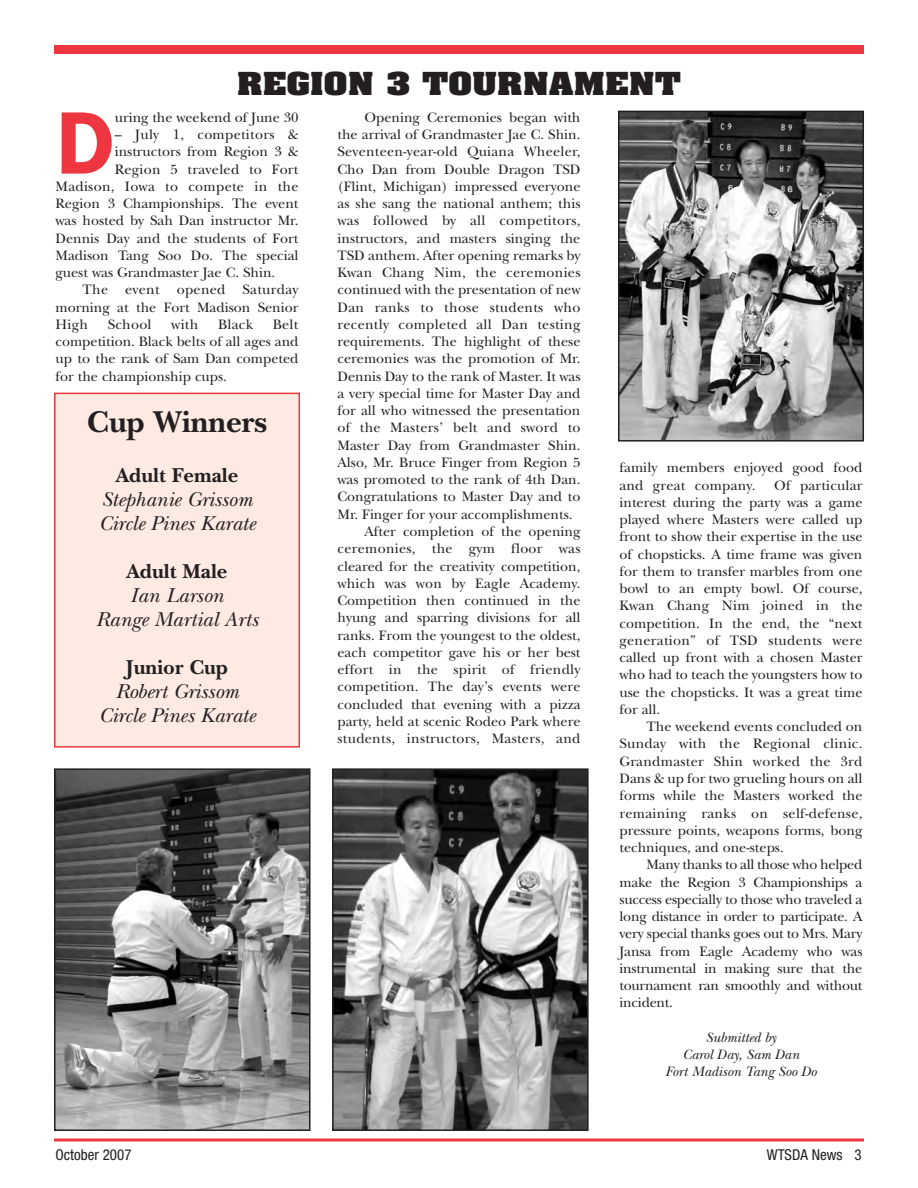
<style>
.page{position:relative;width:918px;height:1188px;background:#fff}
.page>*{position:absolute;margin:0;border:0;box-sizing:border-box;transform-origin:0 0}
.t1{font:600 91.65px "Franklin Gothic Itc T";color:#ee3640}
.t2{font:700 31.5px "New Baskerville";color:#231f20}
.t3{font:700 27px "Aachen";color:#231f20;scale:1.25 1}
.t4{font:italic 21px/24px "New Baskerville";color:#231f20;text-align:center}
.t5{font:700 21px "New Baskerville";color:#231f20}
.t6{font:condensed 15px "Helvetica Neue";color:#231f20}
.t7{font:14.25px/17.2px "New Baskerville";color:#231f20;text-align:justify}
.t8{font:14.25px "New Baskerville";letter-spacing:.02em;color:#231f20}
.t9{font:italic 14.25px/17.2px "New Baskerville";color:#231f20;text-align:center}
</style>
<div class="page">
<div style="left:56px;top:394px;width:243px;height:352px;background:#fdeae3"></div>
<div style="left:54px;top:393px;width:246px;height:355px;border:2px solid #ee3640"></div>
<div style="left:54px;top:45px;width:810px;height:9px;background:#ee3640"></div>
<svg style="left:54px;top:1138px;width:810px;height:4px;background:#f2686f"></svg>
<img style="left:621px;top:114px;width:240px;height:325px">
<div style="left:618px;top:111px;width:246px;height:331px;border:2px solid #231f20"></div>
<img style="left:57px;top:771px;width:250px;height:357px">
<div style="left:54px;top:768px;width:256px;height:363px;border:2px solid #231f20"></div>
<img style="left:335px;top:771px;width:251px;height:357px">
<div style="left:332px;top:768px;width:257px;height:363px;border:2px solid #231f20"></div>
<h3 class="t3" style="left:237px;top:70px;width:356px">REGION 3 TOURNAMENT</h3>
<h1 class="t1" style="left:56px;top:88px;width:61px">D</h1>
<p class="t7" style="left:115px;top:110px;width:185px">uring the weekend of June 30</p>
<p class="t8" style="left:115px;top:130px;width:185px">– July 1, competitors &amp;</p>
<p class="t7" style="left:115px;top:145px;width:185px">instructors from Region 3 &amp;</p>
<p class="t8" style="left:115px;top:164px;width:185px">Region 5 traveled to Fort</p>
<p class="t8" style="left:55px;top:182px;width:245px">Madison, Iowa to compete in the</p>
<p class="t7" style="left:55px;top:197px;width:245px">Region 3 Championships. The event</p>
<p class="t7" style="left:55px;top:214px;width:245px">was hosted by Sah Dan instructor Mr.</p>
<p class="t7" style="left:55px;top:231px;width:245px">Dennis Day and the students of Fort</p>
<p class="t7" style="left:55px;top:249px;width:245px">Madison Tang Soo Do. The special</p>
<p class="t7" style="left:55px;top:266px;width:221px">guest was Grandmaster Jae C. Shin.</p>
<p class="t8" style="left:83px;top:285px;width:218px">The event opened Saturday</p>
<p class="t7" style="left:55px;top:300px;width:245px">morning at the Fort Madison Senior</p>
<p class="t7" style="left:55px;top:318px;width:34px">High</p>
<p class="t7" style="left:108px;top:318px;width:45px">School</p>
<p class="t7" style="left:171px;top:318px;width:29px">with</p>
<p class="t7" style="left:218px;top:318px;width:37px">Black</p>
<p class="t7" style="left:55px;top:318px;width:245px;text-indent:217px">Belt competition. Black belts of all ages and up to the rank of Sam Dan competed for the championship cups.</p>
<h2 class="t2" style="left:87px;top:403px;width:182px">Cup Winners</h2>
<h3 class="t5" style="left:116px;top:462px;width:124px">Adult Female</h3>
<h3 class="t4" style="left:99px;top:490px;width:158px;text-align:left">Stephanie Grissom<br>Circle Pines Karate</h3>
<h3 class="t5" style="left:127px;top:558px;width:102px">Adult Male</h3>
<h3 class="t4" style="left:96px;top:586px;width:164px">Ian Larson<br>Range Martial Arts</h3>
<h3 class="t5" style="left:126px;top:654px;width:104px">Junior Cup</h3>
<h3 class="t4" style="left:99px;top:682px;width:158px">Robert Grissom<br>Circle Pines Karate</h3>
<p class="t7" style="left:365px;top:110px;width:218px">Opening Ceremonies began with</p>
<p class="t7" style="left:337px;top:128px;width:245px">the arrival of Grandmaster Jae C. Shin.</p>
<p class="t8" style="left:337px;top:147px;width:245px">Seventeen-year-old Quiana Wheeler,</p>
<p class="t7" style="left:337px;top:162px;width:245px">Cho Dan from Double Dragon TSD</p>
<p class="t7" style="left:337px;top:180px;width:245px">(Flint, Michigan) impressed everyone</p>
<p class="t7" style="left:337px;top:197px;width:245px">as she sang the national anthem; this</p>
<p class="t8" style="left:337px;top:216px;width:245px">was followed by all competitors,</p>
<p class="t7" style="left:337px;top:231px;width:244px">instructors, and masters singing the</p>
<p class="t7" style="left:337px;top:249px;width:245px">TSD anthem. After opening remarks by</p>
<p class="t8" style="left:337px;top:268px;width:245px">Kwan Chang Nim, the ceremonies</p>
<p class="t7" style="left:337px;top:283px;width:245px">continued with the presentation of new</p>
<p class="t8" style="left:337px;top:302px;width:244px">Dan ranks to those students who</p>
<p class="t8" style="left:337px;top:320px;width:245px">recently completed all Dan testing</p>
<p class="t7" style="left:337px;top:335px;width:245px">requirements. The highlight of these</p>
<p class="t7" style="left:337px;top:352px;width:245px">ceremonies was the promotion of Mr.</p>
<p class="t7" style="left:337px;top:369px;width:245px">Dennis Day to the rank of Master. It was</p>
<p class="t7" style="left:337px;top:387px;width:245px">a very special time for Master Day and</p>
<p class="t7" style="left:337px;top:404px;width:245px">for all who witnessed the presentation</p>
<p class="t8" style="left:337px;top:423px;width:245px">of the Masters’ belt and sword to</p>
<p class="t7" style="left:337px;top:438px;width:245px">Master Day from Grandmaster Shin.</p>
<p class="t7" style="left:337px;top:456px;width:245px">Also, Mr. Bruce Finger from Region 5</p>
<p class="t7" style="left:337px;top:473px;width:244px">was promoted to the rank of 4th Dan.</p>
<p class="t7" style="left:337px;top:490px;width:245px">Congratulations to Master Day and to</p>
<p class="t7" style="left:337px;top:507px;width:237px">Mr. Finger for your accomplishments.</p>
<p class="t7" style="left:365px;top:525px;width:218px">After completion of the opening</p>
<p class="t8" style="left:337px;top:544px;width:244px">ceremonies, the gym floor was</p>
<p class="t7" style="left:337px;top:559px;width:245px">cleared for the creativity competition,</p>
<p class="t7" style="left:337px;top:576px;width:245px">which was won by Eagle Academy.</p>
<p class="t7" style="left:337px;top:594px;width:244px">Competition then continued in the</p>
<p class="t7" style="left:337px;top:611px;width:245px">hyung and sparring divisions for all</p>
<p class="t7" style="left:337px;top:628px;width:245px">ranks. From the youngest to the oldest,</p>
<p class="t7" style="left:337px;top:645px;width:245px">each competitor gave his or her best</p>
<p class="t8" style="left:337px;top:665px;width:245px">effort in the spirit of friendly</p>
<p class="t7" style="left:337px;top:680px;width:244px">competition. The day’s events were</p>
<p class="t7" style="left:337px;top:697px;width:245px">concluded that evening with a pizza</p>
<p class="t7" style="left:337px;top:714px;width:245px">party, held at scenic Rodeo Park where</p>
<p class="t8" style="left:337px;top:734px;width:244px">students, instructors, Masters, and</p>
<p class="t7" style="left:619px;top:461px;width:245px">family members enjoyed good food and great company.</p>
<p class="t7" style="left:619px;top:478px;width:245px;text-indent:155px">Of particular interest during the party was a game played where Masters were called up front to show their expertise in the use of chopsticks. A time frame was given for them to transfer marbles from one bowl to an empty bowl. Of course, Kwan Chang Nim joined in the competition. In the end, the “next generation” of TSD students were called up front with a chosen Master who had to teach the youngsters how to use the chopsticks. It was a great time for all.</p>
<p class="t7" style="left:619px;top:720px;width:245px;text-indent:27px">The weekend events concluded on Sunday with the Regional clinic.<br>Grandmaster Shin worked the 3rd Dans &amp; up for two grueling hours on all forms while the Masters worked the remaining ranks on self-defense, pressure points, weapons forms, bong techniques, and one-steps.</p>
<p class="t7" style="left:619px;top:858px;width:245px;text-indent:27px">Many thanks to all those who helped make the Region 3 Championships a success especially to those who traveled a long distance in order to participate. A very special thanks goes out to Mrs. Mary Jansa from Eagle Academy who was instrumental in making sure that the tournament ran smoothly and without incident.</p>
<p class="t9" style="left:665px;top:1030px;width:153px">Submitted by<br>Carol Day, Sam Dan<br>Fort Madison Tang Soo Do</p>
<p class="t6" style="left:56px;top:1149px;width:78px">October 2007</p>
<p class="t6" style="left:767px;top:1149px;width:96px">WTSDA News 3</p>
</div>
